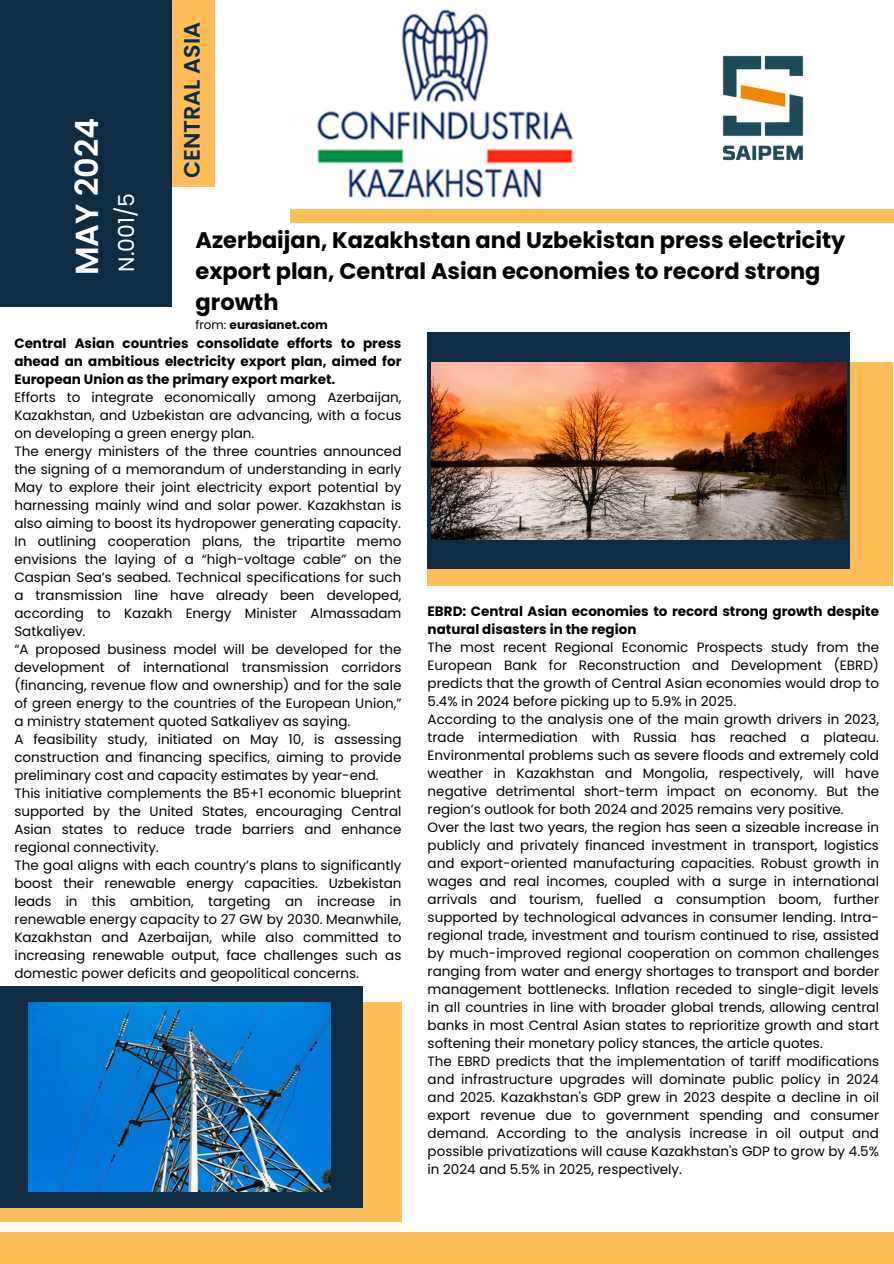
<style>
.page{position:relative;width:894px;height:1264px;background:#fff}
.page>*{position:absolute;margin:0;border:0;box-sizing:border-box;transform-origin:0 0}
.t1{font:600 31.8px "Poppins";color:#fff}
.t2{font:700 22.5px/30.9px "Poppins";color:#000}
.t3{font:600 22.35px "Poppins";color:#102c43}
.t4{font:21.9px "Poppins";color:#fff}
.t5{font:13.5px/18px "Poppins";color:#000;text-align:justify}
.t6{font:700 13.5px/18px "Poppins";color:#000}
.t7{font:700 12px "Poppins";color:#000}
.s1{font-weight:400}
</style>
<div class="page">
<div style="left:0;top:1002px;width:401px;height:219px;background:#ffbd59"></div>
<img style="left:317px;top:9px;width:257px;height:189px">
<div style="left:290px;top:209px;width:603px;height:14px;background:#ffbd59"></div>
<div style="left:0;top:1232px;width:893px;height:31px;background:#ffbd59"></div>
<div style="left:0;top:986px;width:362px;height:221px;background:#102c43"></div>
<div style="left:0;top:0;width:172px;height:307px;background:#102c43"></div>
<div style="left:172px;top:1px;width:42px;height:186px;background:#ffbd59"></div>
<img style="left:722px;top:55px;width:82px;height:106px">
<img style="left:28px;top:1002px;width:303px;height:189px">
<div style="left:427px;top:362px;width:466px;height:224px;background:#ffbd59"></div>
<div style="left:427px;top:332px;width:422px;height:237px;background:#102c43"></div>
<img style="left:431px;top:362px;width:415px;height:177px">
<p class="t1" style="left:65px;top:275px;width:159px;rotate:-90deg">MAY 2024</p>
<p class="t4" style="left:111px;top:272px;width:80px;rotate:-90deg">N.001/5</p>
<h4 class="t3" style="left:176px;top:178px;width:158px;rotate:-90deg">CENTRAL ASIA</h4>
<p class="t2" style="left:195px;top:225px;width:651px">Azerbaijan, Kazakhstan and Uzbekistan press electricity export plan, Central Asian economies to record strong growth</p>
<p class="t7" style="left:195px;top:316px;width:134px"><span class="s1">from:</span> eurasianet.com</p>
<p class="t6" style="left:14px;top:334px;width:388px;text-align:justify">Central Asian countries consolidate efforts to press ahead an ambitious electricity export plan, aimed for European Union as the primary export market.</p>
<p class="t5" style="left:14px;top:388px;width:388px">Efforts to integrate economically among Azerbaijan, Kazakhstan, and Uzbekistan are advancing, with a focus on developing a green energy plan.</p>
<p class="t5" style="left:14px;top:442px;width:388px">The energy ministers of the three countries announced the signing of a memorandum of understanding in early May to explore their joint electricity export potential by harnessing mainly wind and solar power. Kazakhstan is also aiming to boost its hydropower generating capacity.</p>
<p class="t5" style="left:14px;top:532px;width:388px">In outlining cooperation plans, the tripartite memo envisions the laying of a “high-voltage cable” on the Caspian Sea’s seabed. Technical specifications for such a transmission line have already been developed, according to Kazakh Energy Minister Almassadam Satkaliyev.</p>
<p class="t5" style="left:14px;top:640px;width:388px">“A proposed business model will be developed for the development of international transmission corridors (financing, revenue flow and ownership) and for the sale of green energy to the countries of the European Union,” a ministry statement quoted Satkaliyev as saying.</p>
<p class="t5" style="left:14px;top:730px;width:388px">A feasibility study, initiated on May 10, is assessing construction and financing specifics, aiming to provide preliminary cost and capacity estimates by year-end.</p>
<p class="t5" style="left:14px;top:784px;width:388px">This initiative complements the B5+1 economic blueprint supported by the United States, encouraging Central Asian states to reduce trade barriers and enhance regional connectivity.</p>
<p class="t5" style="left:14px;top:856px;width:388px">The goal aligns with each country’s plans to significantly boost their renewable energy capacities. Uzbekistan leads in this ambition, targeting an increase in renewable energy capacity to 27 GW by 2030. Meanwhile, Kazakhstan and Azerbaijan, while also committed to increasing renewable output, face challenges such as domestic power deficits and geopolitical concerns.</p>
<p class="t6" style="left:427px;top:602px;width:453px">EBRD: Central Asian economies to record strong growth despite natural disasters in the region</p>
<p class="t5" style="left:427px;top:638px;width:453px">The most recent Regional Economic Prospects study from the European Bank for Reconstruction and Development (EBRD) predicts that the growth of Central Asian economies would drop to 5.4% in 2024 before picking up to 5.9% in 2025.</p>
<p class="t5" style="left:427px;top:710px;width:453px">According to the analysis one of the main growth drivers in 2023, trade intermediation with Russia has reached a plateau.<br>Environmental problems such as severe floods and extremely cold weather in Kazakhstan and Mongolia, respectively, will have negative detrimental short-term impact on economy. But the region’s outlook for both 2024 and 2025 remains very positive.</p>
<p class="t5" style="left:427px;top:818px;width:453px">Over the last two years, the region has seen a sizeable increase in publicly and privately financed investment in transport, logistics and export-oriented manufacturing capacities. Robust growth in wages and real incomes, coupled with a surge in international arrivals and tourism, fuelled a consumption boom, further supported by technological advances in consumer lending. Intra&shy;regional trade, investment and tourism continued to rise, assisted by much-improved regional cooperation on common challenges ranging from water and energy shortages to transport and border management bottlenecks. Inflation receded to single-digit levels in all countries in line with broader global trends, allowing central banks in most Central Asian states to reprioritize growth and start softening their monetary policy stances, the article quotes.</p>
<p class="t5" style="left:427px;top:1052px;width:453px">The EBRD predicts that the implementation of tariff modifications and infrastructure upgrades will dominate public policy in 2024 and 2025. Kazakhstan's GDP grew in 2023 despite a decline in oil export revenue due to government spending and consumer demand. According to the analysis increase in oil output and possible privatizations will cause Kazakhstan's GDP to grow by 4.5% in 2024 and 5.5% in 2025, respectively.</p>
</div>
